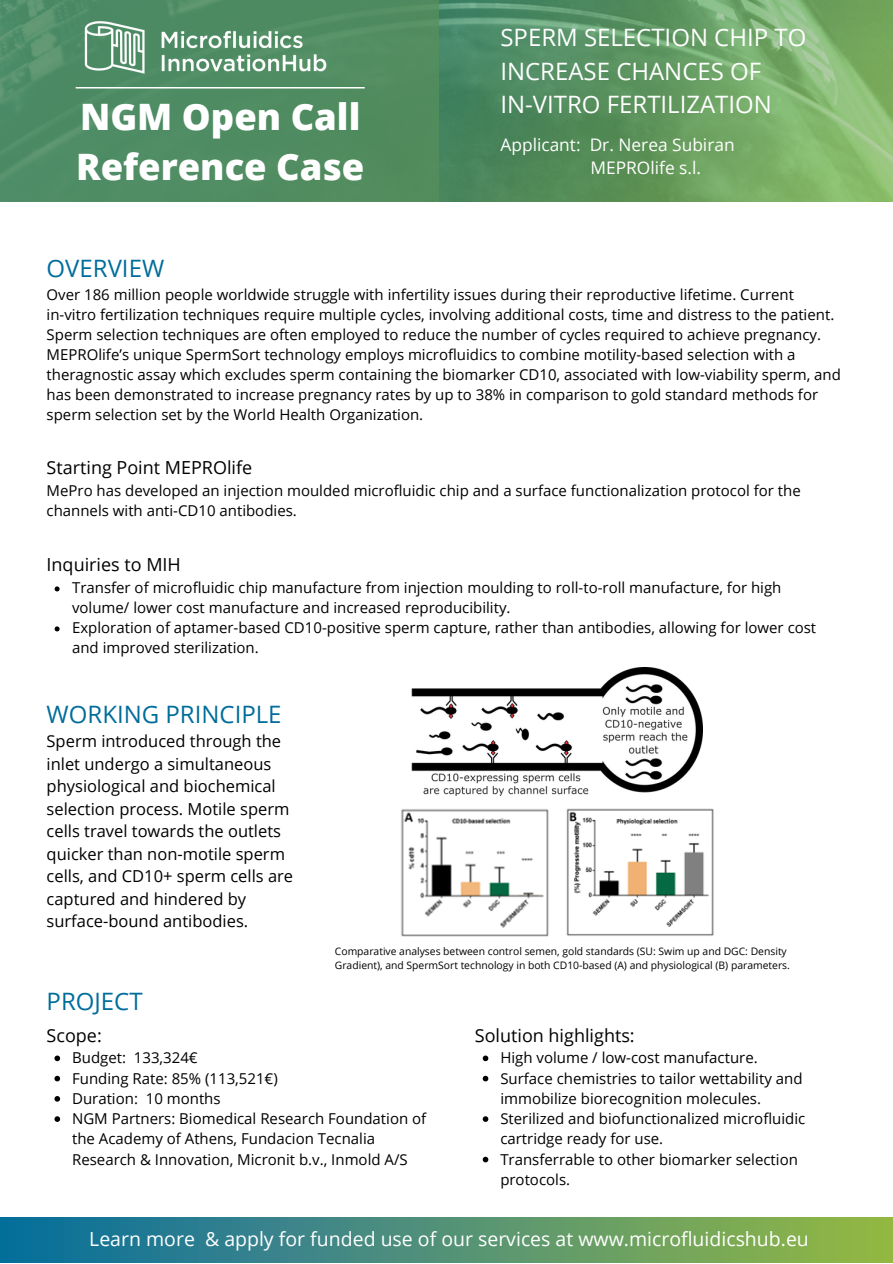
<style>
.page{position:relative;width:893px;height:1264px;background:#fff}
.page>*{position:absolute;margin:0;border:0;box-sizing:border-box;transform-origin:0 0}
.t1{font:800 36.45px/50.6px "Open Sans";color:#fff}
.t2{font:24px/33.5px "Open Sans";color:#fff}
.t3{font:24px "Open Sans";color:#006d9b}
.t4{font:19.5px "Open Sans";color:#fff}
.t5{font:18px "Open Sans";color:#000}
.t6{font:17.25px/23.5px "Open Sans";color:#fff}
.t7{font:16.5px/22.5px "Open Sans";color:#000}
.t8{font:15px/20.2px "Open Sans";color:#000}
.t9{font:10.35px/13.8px "Open Sans";color:#000}
</style>
<div class="page">
<img style="left:439px;top:0;width:453px;height:201px">
<div style="left:0;top:0;width:439px;height:202px;background:#508c63"></div>
<hr style="left:76px;top:87px;width:289px;height:1px;background:#fff">
<img style="left:78px;top:21px;width:254px;height:53px">
<img style="left:0;top:1217px;width:892px;height:45px">
<img style="left:411px;top:667px;width:291px;height:128px">
<img style="left:401px;top:809px;width:148px;height:128px">
<img style="left:566px;top:808px;width:148px;height:128px">
<svg style="left:55px;top:586px;width:5px;height:5px"></svg>
<svg style="left:55px;top:626px;width:5px;height:5px"></svg>
<svg style="left:54px;top:1055px;width:6px;height:6px"></svg>
<svg style="left:54px;top:1075px;width:6px;height:6px"></svg>
<svg style="left:54px;top:1096px;width:6px;height:5px"></svg>
<svg style="left:54px;top:1116px;width:6px;height:5px"></svg>
<svg style="left:482px;top:1055px;width:6px;height:6px"></svg>
<svg style="left:482px;top:1075px;width:6px;height:6px"></svg>
<svg style="left:482px;top:1116px;width:6px;height:5px"></svg>
<svg style="left:482px;top:1156px;width:6px;height:6px"></svg>
<h1 class="t1" style="left:76px;top:90px;width:290px">NGM Open Call<br>Reference Case</h1>
<h2 class="t2" style="left:500px;top:20px;width:307px">SPERM SELECTION CHIP TO<br>INCREASE CHANCES OF<br>IN-VITRO FERTILIZATION</h2>
<p class="t6" style="left:590px;top:132px;width:146px;text-indent:-90px">Applicant: Dr. Nerea Subiran<br>MEPROlife s.l.</p>
<h2 class="t3" style="left:47px;top:251px;width:119px">OVERVIEW</h2>
<p class="t8" style="left:47px;top:284px;width:795px">Over 186 million people worldwide struggle with infertility issues during their reproductive lifetime. Current in-vitro fertilization techniques require multiple cycles, involving additional costs, time and distress to the patient.<br>Sperm selection techniques are often employed to reduce the number of cycles required to achieve pregnancy.<br>MEPROlife’s unique SpermSort technology employs microfluidics to combine motility-based selection with a theragnostic assay which excludes sperm containing the biomarker CD10, associated with low-viability sperm, and has been demonstrated to increase pregnancy rates by up to 38% in comparison to gold standard methods for sperm selection set by the World Health Organization.</p>
<p class="t5" style="left:47px;top:455px;width:207px">Starting Point MEPROlife</p>
<p class="t8" style="left:47px;top:480px;width:755px">MePro has developed an injection moulded microfluidic chip and a surface functionalization protocol for the channels with anti-CD10 antibodies.</p>
<p class="t5" style="left:47px;top:552px;width:136px">Inquiries to MIH</p>
<p class="t8" style="left:72px;top:577px;width:745px">Transfer of microfluidic chip manufacture from injection moulding to roll-to-roll manufacture, for high volume/ lower cost manufacture and increased reproducibility.<br>Exploration of aptamer-based CD10-positive sperm capture, rather than antibodies, allowing for lower cost and improved sterilization.</p>
<h2 class="t3" style="left:47px;top:697px;width:236px">WORKING PRINCIPLE</h2>
<p class="t7" style="left:47px;top:729px;width:248px">Sperm introduced through the inlet undergo a simultaneous physiological and biochemical selection process. Motile sperm cells travel towards the outlets quicker than non-motile sperm cells, and CD10+ sperm cells are captured and hindered by surface-bound antibodies.</p>
<p class="t9" style="left:335px;top:944px;width:456px">Comparative analyses between control semen, gold standards (SU: Swim up and DGC: Density<br>Gradient), and SpermSort technology in both CD10-based (A) and physiological (B) parameters.</p>
<h2 class="t3" style="left:47px;top:984px;width:98px">PROJECT</h2>
<p class="t8" style="left:72px;top:1047px;width:356px">Budget: 133,324€<br>Funding Rate: 85% (113,521€)<br>Duration: 10 months<br>NGM Partners: Biomedical Research Foundation of the Academy of Athens, Fundacion Tecnalia Research &amp; Innovation, Micronit b.v., Inmold A/S</p>
<p class="t5" style="left:47px;top:1022px;width:57px">Scope:</p>
<p class="t5" style="left:475px;top:1022px;width:161px">Solution highlights:</p>
<p class="t8" style="left:500px;top:1047px;width:306px">High volume / low-cost manufacture.<br>Surface chemistries to tailor wettability and immobilize biorecognition molecules.<br>Sterilized and biofunctionalized microfluidic cartridge ready for use.<br>Transferrable to other biomarker selection protocols.</p>
<h3 class="t4" style="left:89px;top:1224px;width:721px">Learn more &amp; apply for funded use of our services at www.microfluidicshub.eu</h3>
</div>
